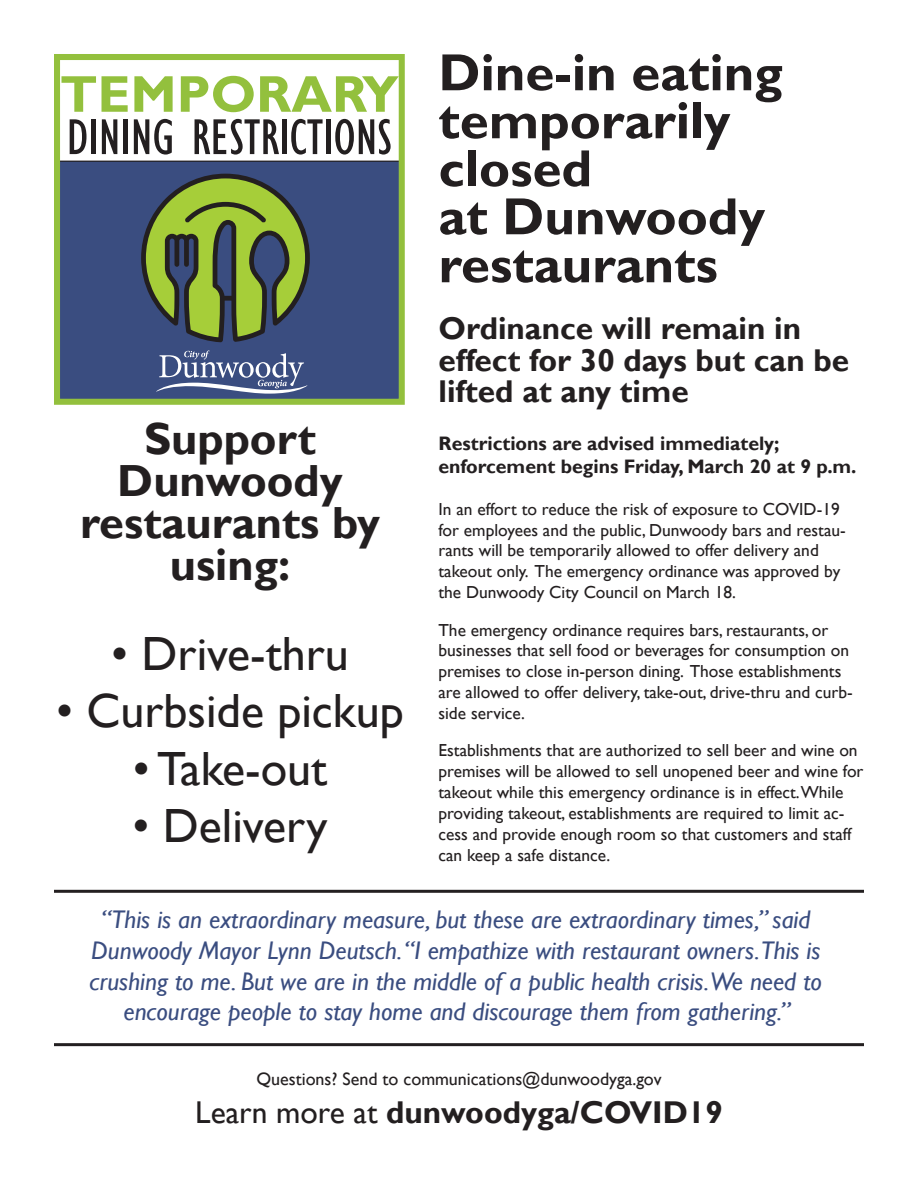
<style>
.page{position:relative;width:918px;height:1188px;background:#fff}
.page>*{position:absolute;margin:0;border:0;box-sizing:border-box;transform-origin:0 0}
.t1{font:700 52.5px/48px "Gill Sans";color:#231f20}
.t2{font:condensed 52.05px "Gill Sans";color:#231f20}
.t3{font:700 52.05px "Gill Sans";color:#93c03d}
.t4{font:48px "Gill Sans";color:#231f20}
.t5{font:700 45px/42px "Gill Sans";color:#231f20;text-align:center}
.t6{font:700 31.5px/31.5px "Gill Sans";color:#231f20}
.t7{font:italic 25.5px/30.6px "Gill Sans";color:#3a4d80;text-align:center}
.t8{font:700 19.5px "Gill Sans";color:#231f20}
.t9{font:18px "Gill Sans";color:#231f20}
.t10{font:17.4px/20.9px "Gill Sans";color:#231f20}
.s1{font-weight:400}
</style>
<div class="page">
<div style="left:56px;top:161px;width:347px;height:242px;background:#3a4d80"></div>
<div style="left:54px;top:54px;width:351px;height:351px;border:6px solid #93c03d"></div>
<svg style="left:141px;top:174px;width:169px;height:168px"></svg>
<svg style="left:156px;top:350px;width:151px;height:44px"></svg>
<hr style="left:54px;top:890px;width:810px;height:3px;background:#231f20">
<hr style="left:54px;top:1043px;width:810px;height:3px;background:#231f20">
<p class="t3" style="left:60px;top:63px;width:340px">TEMPORARY</p>
<p class="t2" style="left:67px;top:106px;width:327px">DINING RESTRICTIONS</p>
<p class="t5" style="left:80px;top:420px;width:302px">Support<br>Dunwoody restaurants by using:</p>
<p class="t4" style="left:111px;top:625px;width:239px">• Drive-thru</p>
<p class="t4" style="left:56px;top:683px;width:349px">• Curbside pickup</p>
<p class="t4" style="left:133px;top:741px;width:196px">• Take-out</p>
<p class="t4" style="left:133px;top:798px;width:196px">• Delivery</p>
<p class="t1" style="left:438px;top:50px;width:346px">Dine-in eating</p>
<p class="t1" style="left:438px;top:98px;width:294px">temporarily closed</p>
<p class="t1" style="left:438px;top:194px;width:328px">at Dunwoody</p>
<p class="t1" style="left:438px;top:242px;width:281px">restaurants</p>
<p class="t6" style="left:438px;top:314px;width:412px">Ordinance will remain in effect for 30 days but can be lifted at any time</p>
<p class="t8" style="left:438px;top:432px;width:342px">Restrictions are advised immediately;</p>
<p class="t8" style="left:438px;top:454px;width:420px">enforcement begins Friday, March 20 at 9 p.m.</p>
<p class="t10" style="left:438px;top:499px;width:409px">In an effort to reduce the risk of exposure to COVID-19 for employees and the public, Dunwoody bars and restau&shy;rants will be temporarily allowed to offer delivery and takeout only. The emergency ordinance was approved by the Dunwoody City Council on March 18.</p>
<p class="t10" style="left:438px;top:620px;width:416px">The emergency ordinance requires bars, restaurants, or businesses that sell food or beverages for consumption on premises to close in-person dining. Those establishments are allowed to offer delivery, take-out, drive-thru and curb&shy;side service.</p>
<p class="t10" style="left:438px;top:740px;width:427px">Establishments that are authorized to sell beer and wine on premises will be allowed to sell unopened beer and wine for takeout while this emergency ordinance is in effect.While providing takeout, establishments are required to limit ac&shy;cess and provide enough room so that customers and staff can keep a safe distance.</p>
<p class="t7" style="left:90px;top:905px;width:734px">“This is an extraordinary measure, but these are extraordinary times,” said Dunwoody Mayor Lynn Deutsch. “I empathize with restaurant owners.This is crushing to me. But we are in the middle of a public health crisis.We need to encourage people to stay home and discourage them from gathering.”</p>
<p class="t9" style="left:256px;top:1068px;width:407px">Questions? Send to communications@dunwoodyga.gov</p>
<p class="t6" style="left:195px;top:1097px;width:529px"><span class="s1">Learn more at</span> dunwoodyga/COVID19</p>
</div>
